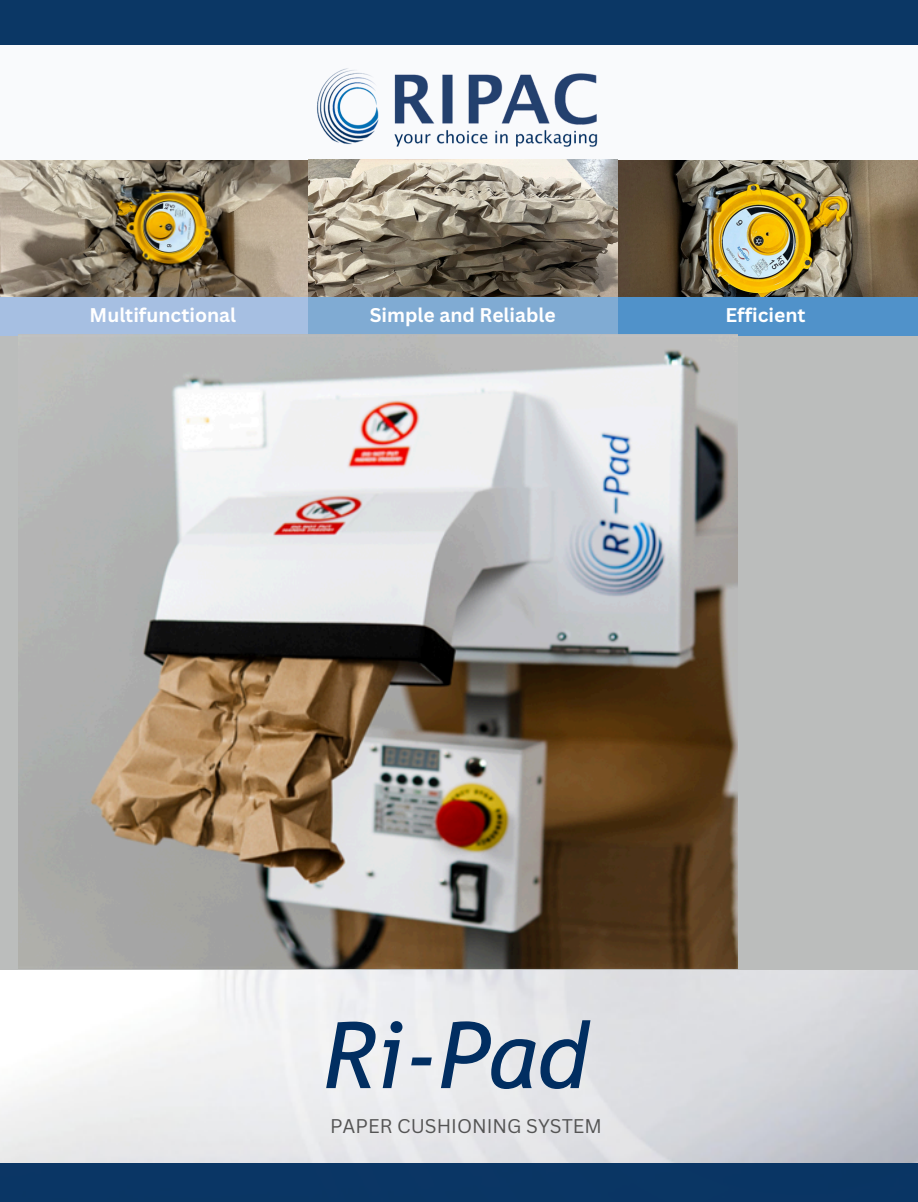
<style>
.page{position:relative;width:918px;height:1202px;background:#fff}
.page>*{position:absolute;margin:0;border:0;box-sizing:border-box;transform-origin:0 0}
.t1{font:italic 91.95px "Trebuchet MS";color:#012e61}
.t2{font:700 19.35px "Canva Sans";color:#fff}
.t3{font:19.35px "Canva Sans";color:#545454}
</style>
<div class="page">
<div style="left:0;top:0;width:918px;height:45px;background:#0b3765"></div>
<div style="left:0;top:316px;width:918px;height:847px;background:#bbbdbc"></div>
<img style="left:0;top:970px;width:918px;height:193px">
<div style="left:0;top:45px;width:918px;height:282px;background:#f9fafc"></div>
<img style="left:308px;top:68px;width:290px;height:92px">
<div style="left:0;top:295px;width:315px;height:40px;background:#a6bfe2"></div>
<div style="left:309px;top:296px;width:309px;height:39px;background:#80abd3"></div>
<div style="left:618px;top:295px;width:300px;height:40px;background:#5092ca"></div>
<img style="left:0;top:160px;width:918px;height:136px">
<img style="left:18px;top:350px;width:719px;height:618px">
<img style="left:309px;top:159px;width:309px;height:138px">
<div style="left:0;top:1163px;width:918px;height:38px;background:#043161"></div>
<p class="t2" style="left:90px;top:301px;width:148px">Multifunctional</p>
<p class="t2" style="left:403px;top:301px;width:129px">Cost Efficient</p>
<p class="t2" style="left:370px;top:301px;width:188px">Simple and Reliable</p>
<p class="t2" style="left:725px;top:301px;width:82px">Efficient</p>
<p class="t1" style="left:323px;top:1001px;width:267px">Ri-Pad</p>
<p class="t3" style="left:330px;top:1112px;width:273px">PAPER CUSHIONING SYSTEM</p>
</div>
